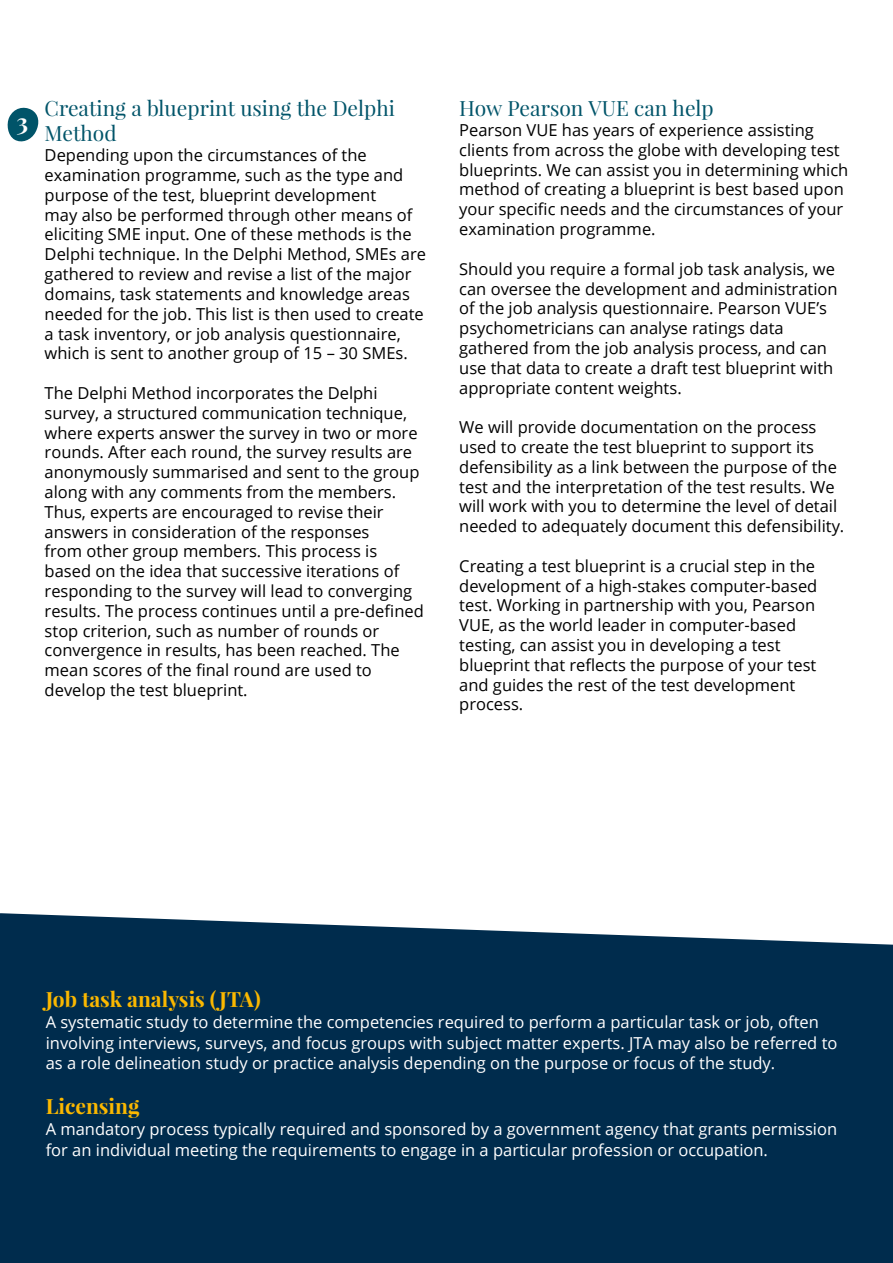
<style>
.page{position:relative;width:893px;height:1263px;background:#fff}
.page>*{position:absolute;margin:0;border:0;box-sizing:border-box;transform-origin:0 0}
.t1{font:700 24px "Playfair Display";color:#fff}
.t2{font:21px/25.2px "Playfair Display";color:#005469}
.t3{font:700 21px "Playfair Display";color:#fbb800}
.t4{font:16.5px/19.8px "Open Sans";color:#000}
.t5{font:16.5px/20.4px "Open Sans";color:#fff}
</style>
<div class="page">
<div style="left:0;top:913px;width:893px;height:350px;background:#002c4d"></div>
<svg style="left:7px;top:107px;width:32px;height:35px"></svg>
<h1 class="t1" style="left:17px;top:107px;width:13px">3</h1>
<p class="t2" style="left:45px;top:96px;width:352px">Creating a blueprint using the Delphi<br>Method</p>
<p class="t4" style="left:45px;top:145px;width:383px">Depending upon the circumstances of the examination programme, such as the type and purpose of the test, blueprint development<br>may also be performed through other means of eliciting SME input. One of these methods is the Delphi technique. In the Delphi Method, SMEs are gathered to review and revise a list of the major domains, task statements and knowledge areas needed for the job. This list is then used to create a task inventory, or job analysis questionnaire, which is sent to another group of 15 – 30 SMEs.</p>
<p class="t4" style="left:45px;top:383px;width:381px">The Delphi Method incorporates the Delphi survey, a structured communication technique, where experts answer the survey in two or more rounds. After each round, the survey results are anonymously summarised and sent to the group along with any comments from the members.<br>Thus, experts are encouraged to revise their answers in consideration of the responses<br>from other group members. This process is based on the idea that successive iterations of responding to the survey will lead to converging results. The process continues until a pre-defined stop criterion, such as number of rounds or convergence in results, has been reached. The mean scores of the final round are used to develop the test blueprint.</p>
<p class="t2" style="left:459px;top:96px;width:256px">How Pearson VUE can help</p>
<p class="t4" style="left:459px;top:120px;width:391px">Pearson VUE has years of experience assisting clients from across the globe with developing test blueprints. We can assist you in determining which method of creating a blueprint is best based upon your specific needs and the circumstances of your examination programme.</p>
<p class="t4" style="left:459px;top:258px;width:380px">Should you require a formal job task analysis, we can oversee the development and administration of the job analysis questionnaire. Pearson VUE’s psychometricians can analyse ratings data gathered from the job analysis process, and can use that data to create a draft test blueprint with appropriate content weights.</p>
<p class="t4" style="left:459px;top:417px;width:387px">We will provide documentation on the process used to create the test blueprint to support its defensibility as a link between the purpose of the test and the interpretation of the test results. We will work with you to determine the level of detail needed to adequately document this defensibility.</p>
<p class="t4" style="left:459px;top:555px;width:360px">Creating a test blueprint is a crucial step in the development of a high-stakes computer-based test. Working in partnership with you, Pearson VUE, as the world leader in computer-based testing, can assist you in developing a test blueprint that reflects the purpose of your test and guides the rest of the test development process.</p>
<p class="t3" style="left:46px;top:986px;width:216px">Job task analysis ( JTA)</p>
<p class="t5" style="left:46px;top:1011px;width:793px">A systematic study to determine the competencies required to perform a particular task or job, often involving interviews, surveys, and focus groups with subject matter experts. JTA may also be referred to as a role delineation study or practice analysis depending on the purpose or focus of the study.</p>
<p class="t3" style="left:46px;top:1093px;width:95px">Licensing</p>
<p class="t5" style="left:46px;top:1118px;width:793px;line-height:21px">A mandatory process typically required and sponsored by a government agency that grants permission for an individual meeting the requirements to engage in a particular profession or occupation.</p>
</div>
